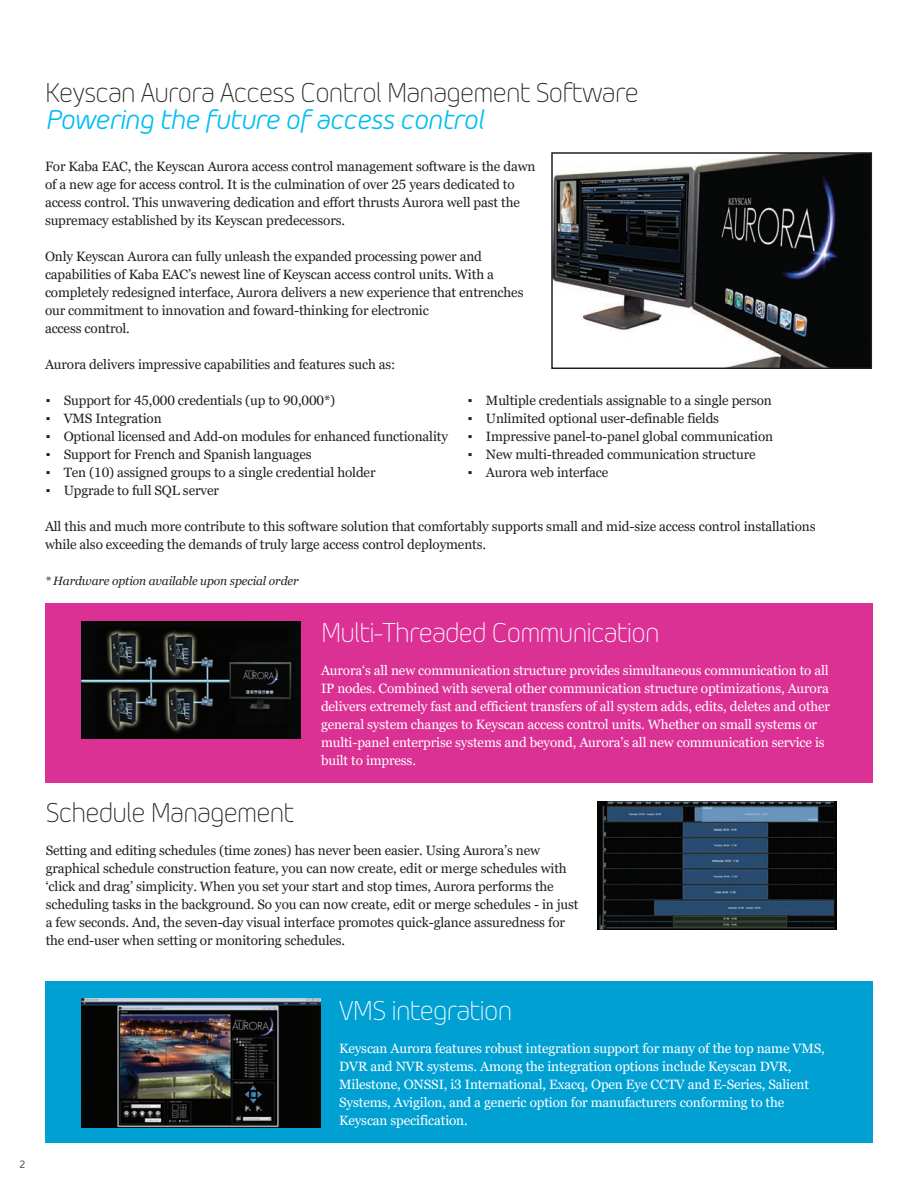
<style>
.page{position:relative;width:918px;height:1188px;background:#fff}
.page>*{position:absolute;margin:0;border:0;box-sizing:border-box;transform-origin:0 0}
.t1{font:300 27px "Morebi Rounded";letter-spacing:-.03em;color:#231f20}
.t2{font:300 27px "Morebi Rounded";letter-spacing:-.03em;color:#fff}
.t3{font:italic 27px "Morebi Rounded";letter-spacing:-.03em;color:#01bdf2}
.t4{font:13.5px/18px "Georgia Pro";letter-spacing:-.01em;color:#231f20}
.t5{font:13.5px/18px "Georgia Pro";letter-spacing:-.01em;color:#fff}
.t6{font:italic 12px "Georgia Pro";letter-spacing:-.01em;color:#231f20}
.t7{font:10.5px "Morebi Rounded";color:#231f20}
</style>
<div class="page">
<div style="left:45px;top:603px;width:828px;height:180px;background:#dc3194"></div>
<div style="left:45px;top:981px;width:828px;height:162px;background:#00a0d3"></div>
<img style="left:554px;top:155px;width:315px;height:211px">
<div style="left:551px;top:152px;width:321px;height:217px;border:2px solid #231f20"></div>
<img style="left:81px;top:621px;width:219px;height:118px">
<img style="left:597px;top:801px;width:239px;height:129px">
<img style="left:81px;top:999px;width:239px;height:129px">
<h1 class="t1" style="left:45px;top:74px;width:595px">Keyscan Aurora Access Control Management Software</h1>
<h1 class="t3" style="left:45px;top:100px;width:440px">Powering the future of access control</h1>
<p class="t4" style="left:45px;top:158px;width:492px">For Kaba EAC, the Keyscan Aurora access control management software is the dawn of a new age for access control. It is the culmination of over 25 years dedicated to access control. This unwavering dedication and effort thrusts Aurora well past the supremacy established by its Keyscan predecessors.</p>
<p class="t4" style="left:45px;top:248px;width:480px">Only Keyscan Aurora can fully unleash the expanded processing power and capabilities of Kaba EAC’s newest line of Keyscan access control units. With a completely redesigned interface, Aurora delivers a new experience that entrenches our commitment to innovation and foward-thinking for electronic<br>access control.</p>
<p class="t4" style="left:45px;top:356px;width:352px">Aurora delivers impressive capabilities and features such as:</p>
<p class="t4" style="left:46px;top:392px;width:291px">▪ Support for 45,000 credentials (up to 90,000*)</p>
<p class="t4" style="left:46px;top:410px;width:117px">▪ VMS Integration</p>
<p class="t4" style="left:46px;top:428px;width:404px">▪ Optional licensed and Add-on modules for enhanced functionality</p>
<p class="t4" style="left:46px;top:446px;width:268px">▪ Support for French and Spanish languages</p>
<p class="t4" style="left:46px;top:464px;width:331px">▪ Ten (10) assigned groups to a single credential holder</p>
<p class="t4" style="left:46px;top:482px;width:175px">▪ Upgrade to full SQL server</p>
<p class="t4" style="left:468px;top:392px;width:305px">▪ Multiple credentials assignable to a single person</p>
<p class="t4" style="left:468px;top:410px;width:253px">▪ Unlimited optional user-definable fields</p>
<p class="t4" style="left:468px;top:428px;width:307px">▪ Impressive panel-to-panel global communication</p>
<p class="t4" style="left:468px;top:446px;width:289px">▪ New multi-threaded communication structure</p>
<p class="t4" style="left:468px;top:464px;width:142px">▪ Aurora web interface</p>
<p class="t4" style="left:45px;top:518px;width:772px">All this and much more contribute to this software solution that comfortably supports small and mid-size access control installations while also exceeding the demands of truly large access control deployments.</p>
<p class="t6" style="left:45px;top:574px;width:255px">* Hardware option available upon special order</p>
<h1 class="t2" style="left:321px;top:614px;width:340px">Multi-Threaded Communication</h1>
<p class="t5" style="left:321px;top:662px;width:511px">Aurora‘s all new communication structure provides simultaneous communication to all IP nodes. Combined with several other communication structure optimizations, Aurora delivers extremely fast and efficient transfers of all system adds, edits, deletes and other general system changes to Keyscan access control units. Whether on small systems or multi-panel enterprise systems and beyond, Aurora’s all new communication service is built to impress.</p>
<h1 class="t1" style="left:46px;top:794px;width:250px">Schedule Management</h1>
<p class="t4" style="left:46px;top:842px;width:534px">Setting and editing schedules (time zones) has never been easier. Using Aurora’s new graphical schedule construction feature, you can now create, edit or merge schedules with ‘click and drag’ simplicity. When you set your start and stop times, Aurora performs the scheduling tasks in the background. So you can now create, edit or merge schedules - in just a few seconds. And, the seven-day visual interface promotes quick-glance assuredness for the end-user when setting or monitoring schedules.</p>
<p class="t7" style="left:20px;top:1157px;width:7px">2</p>
<h1 class="t2" style="left:339px;top:992px;width:175px">VMS integration</h1>
<p class="t5" style="left:339px;top:1040px;width:487px">Keyscan Aurora features robust integration support for many of the top name VMS, DVR and NVR systems. Among the integration options include Keyscan DVR, Milestone, ONSSI, i3 International, Exacq, Open Eye CCTV and E-Series, Salient Systems, Avigilon, and a generic option for manufacturers conforming to the Keyscan specification.</p>
</div>
